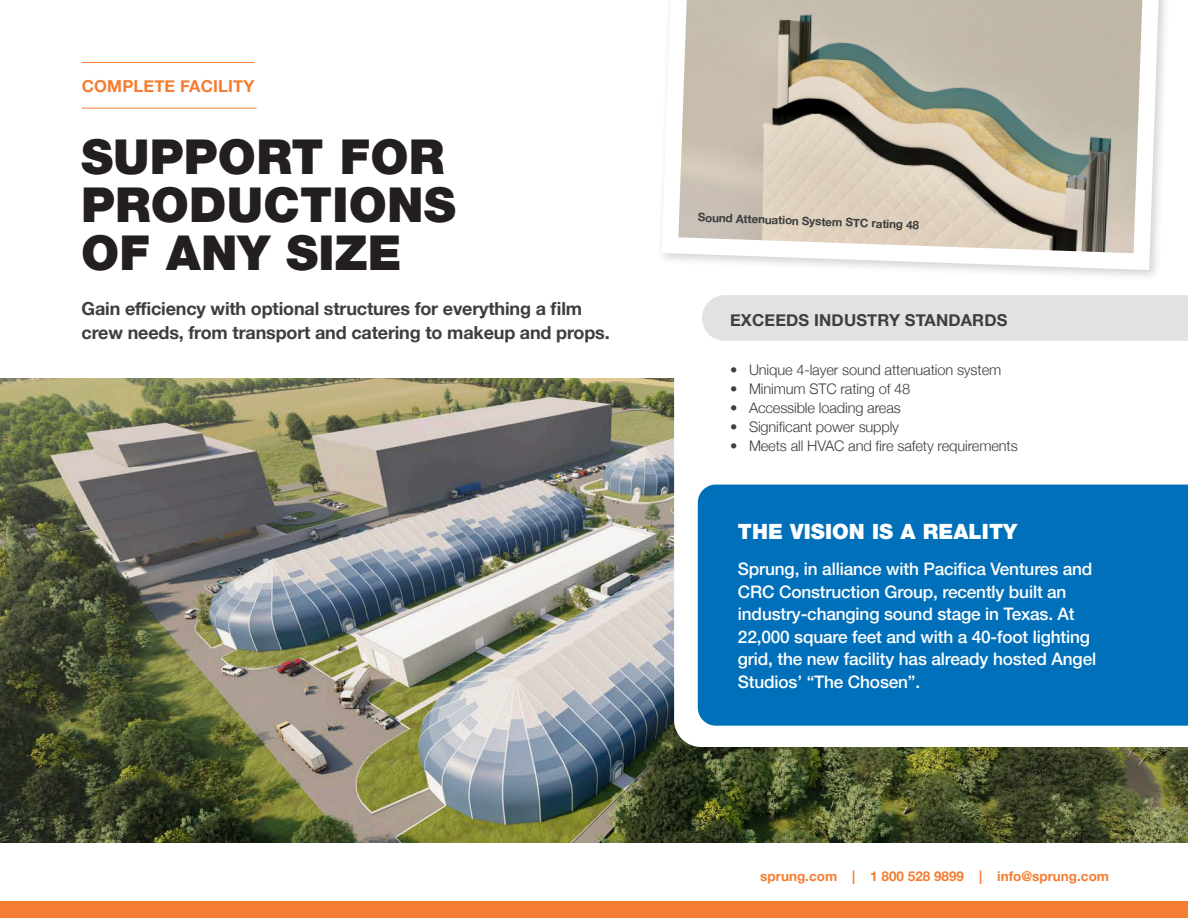
<style>
.page{position:relative;width:1188px;height:918px;background:#fff}
.page>*{position:absolute;margin:0;border:0;box-sizing:border-box;transform-origin:0 0}
.t1{font:900 48px/48px "Helvetica Neue LT";letter-spacing:.005em;color:#231f20}
.t2{font:900 21px "Helvetica Neue LT";letter-spacing:.005em;color:#fff}
.t3{font:700 18px/24px "Helvetica Neue";letter-spacing:-.01em;color:#3e3e3f}
.t4{font:500 17.25px/22.5px "Helvetica Neue LT";letter-spacing:-.01em;color:#fff}
.t5{font:700 16.5px "Helvetica Neue";letter-spacing:.01em;color:#3e3e3f}
.t6{font:700 16.5px "Helvetica Neue";letter-spacing:.01em;color:#f47d31}
.t7{font:300 14.7px "Helvetica Neue";letter-spacing:-.01em;color:#3e3e3f}
.t8{font:700 13.5px "Helvetica Neue";color:#f47d31}
.t9{font:700 11.7px "Helvetica Neue";color:#3e3e3f}
</style>
<div class="page">
<img style="left:0;top:378px;width:1188px;height:464px">
<hr style="left:82px;top:62px;width:172px;height:1px;background:#f47d31">
<hr style="left:82px;top:108px;width:174px;height:1px;background:#f47d31">
<div style="left:0;top:901px;width:1188px;height:17px;background:#f47d31"></div>
<svg style="left:674px;top:378px;width:514px;height:369px"></svg>
<div style="left:702px;top:295px;width:486px;height:46px;background:#e1e2e4"></div>
<div style="left:698px;top:485px;width:490px;height:241px;background:#0070ba"></div>
<svg style="left:663px;top:0;width:503px;height:277px"></svg>
<p class="t6" style="left:82px;top:74px;width:174px">COMPLETE FACILITY</p>
<p class="t1" style="left:81px;top:133px;width:376px">SUPPORT FOR<br>PRODUCTIONS<br>OF ANY SIZE</p>
<p class="t3" style="left:82px;top:297px;width:530px">Gain efficiency with optional structures for everything a film crew needs, from transport and catering to makeup and props.</p>
<p class="t9" style="left:698px;top:208px;width:223px;rotate:2deg">Sound Attenuation System STC rating 48</p>
<p class="t5" style="left:730px;top:307px;width:279px">EXCEEDS INDUSTRY STANDARDS</p>
<p class="t7" style="left:730px;top:358px;width:273px">• Unique 4-layer sound attenuation system</p>
<p class="t7" style="left:730px;top:377px;width:182px">• Minimum STC rating of 48</p>
<p class="t7" style="left:730px;top:396px;width:172px">• Accessible loading areas</p>
<p class="t7" style="left:730px;top:415px;width:171px">• Significant power supply</p>
<p class="t7" style="left:730px;top:434px;width:289px">• Meets all HVAC and fire safety requirements</p>
<p class="t2" style="left:738px;top:519px;width:281px">THE VISION IS A REALITY</p>
<p class="t4" style="left:738px;top:558px;width:360px">Sprung, in alliance with Pacifica Ventures and CRC Construction Group, recently built an industry-changing sound stage in Texas. At 22,000 square feet and with a 40-foot lighting grid, the new facility has already hosted Angel Studios’ “The Chosen”.</p>
<p class="t8" style="left:760px;top:866px;width:350px">sprung.com | 1 800 528 9899 | info@sprung.com</p>
</div>
